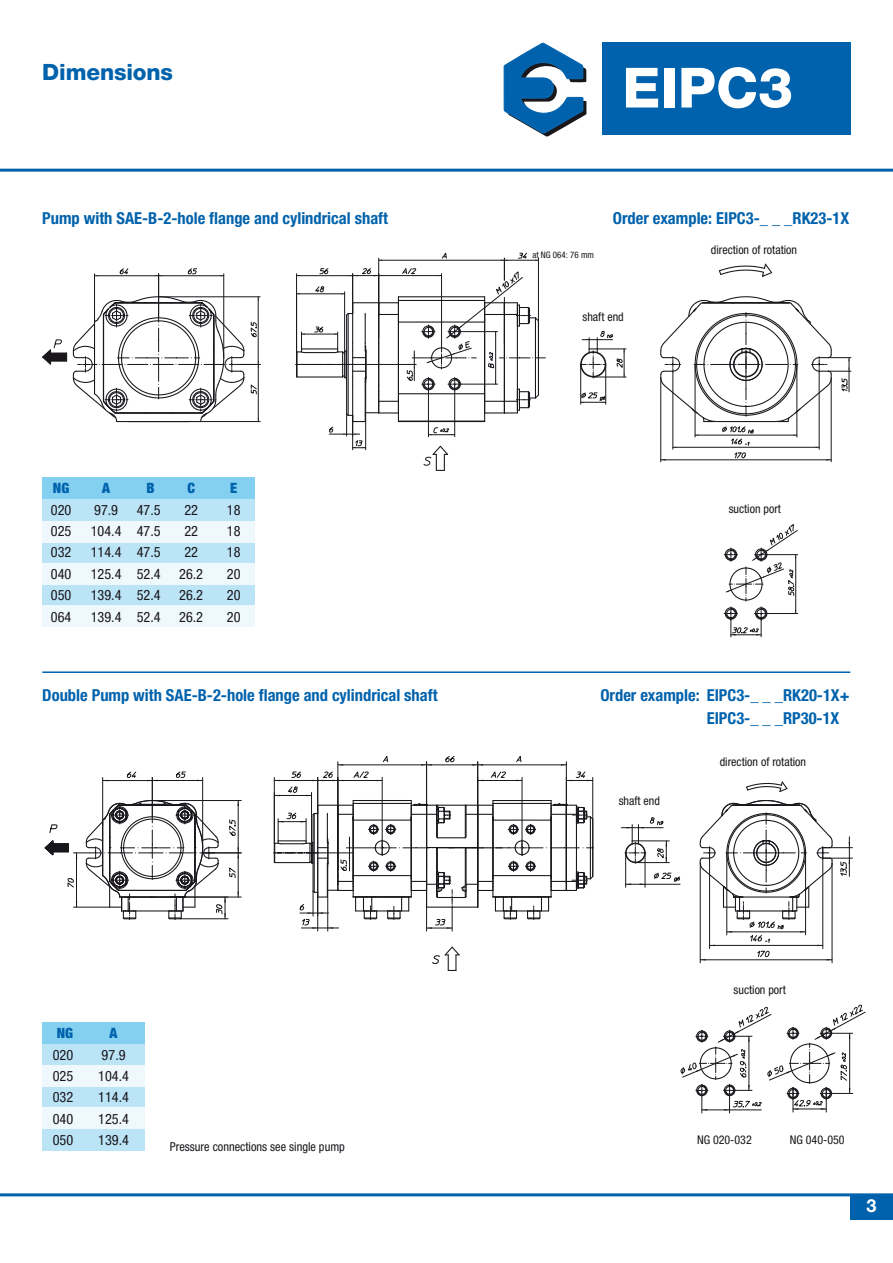
<style>
.page{position:relative;width:893px;height:1263px;background:#fff}
.page>*{position:absolute;margin:0;border:0;box-sizing:border-box;transform-origin:0 0}
.t1{font:800 55.5px "Helvetica Neue";color:#fff}
.t2{font:800 22.5px "Helvetica Neue";letter-spacing:-.005em;color:#0062ac}
.t3{font:700 18px "Helvetica Neue";color:#fff}
.t4{font:700 condensed 16.5px/23.2px "Helvetica Neue";color:#0062ac}
.t5{font:condensed 14.25px "Helvetica Neue";color:#1a171c}
.t6{font:900 condensed 14.25px "Helvetica Neue";color:#0062ac}
.t7{font:condensed 12.3px "Helvetica Neue";color:#1a171c}
.t8{font:condensed 12px "Helvetica Neue";color:#1a171c}
.t9{font:condensed 9px "Helvetica Neue";color:#1a171c}
</style>
<div class="page">
<svg style="left:746px;top:781px;width:42px;height:11px"></svg>
<svg style="left:432px;top:946px;width:28px;height:25px"></svg>
<hr style="left:171px;top:897px;width:70px;height:1px;background:#1a171c">
<hr style="left:102px;top:777px;width:1px;height:48px;background:#1a171c">
<hr style="left:103px;top:780px;width:49px;height:1px;background:#1a171c">
<svg style="left:126px;top:771px;width:11px;height:7px"></svg>
<hr style="left:700px;top:863px;width:1px;height:100px;background:#1a171c">
<hr style="left:832px;top:863px;width:1px;height:100px;background:#1a171c">
<hr style="left:700px;top:960px;width:132px;height:1px;background:#1a171c">
<svg style="left:680px;top:1004px;width:186px;height:109px"></svg>
<svg style="left:273px;top:756px;width:321px;height:175px"></svg>
<hr style="left:638px;top:841px;width:31px;height:1px;background:#1a171c">
<hr style="left:635px;top:862px;width:34px;height:1px;background:#1a171c">
<svg style="left:621px;top:817px;width:46px;height:47px"></svg>
<hr style="left:625px;top:853px;width:1px;height:34px;background:#1a171c">
<hr style="left:645px;top:853px;width:1px;height:34px;background:#1a171c">
<hr style="left:645px;top:884px;width:35px;height:1px;background:#1a171c">
<svg style="left:626px;top:883px;width:19px;height:2px"></svg>
<svg style="left:654px;top:872px;width:26px;height:10px"></svg>
<hr style="left:152px;top:777px;width:1px;height:39px;background:#1a171c">
<hr style="left:202px;top:777px;width:1px;height:71px;background:#1a171c">
<hr style="left:152px;top:780px;width:51px;height:1px;background:#1a171c">
<svg style="left:175px;top:771px;width:11px;height:7px"></svg>
<hr style="left:152px;top:800px;width:89px;height:1px;background:#1a171c">
<hr style="left:205px;top:853px;width:36px;height:1px;background:#1a171c">
<svg style="left:44px;top:799px;width:195px;height:121px"></svg>
<svg style="left:699px;top:800px;width:153px;height:160px"></svg>
<svg style="left:719px;top:263px;width:53px;height:14px"></svg>
<svg style="left:724px;top:607px;width:44px;height:30px"></svg>
<hr style="left:660px;top:378px;width:1px;height:84px;background:#1a171c">
<hr style="left:831px;top:378px;width:1px;height:84px;background:#1a171c">
<hr style="left:94px;top:274px;width:1px;height:48px;background:#1a171c">
<hr style="left:95px;top:275px;width:64px;height:1px;background:#1a171c">
<svg style="left:119px;top:268px;width:10px;height:7px"></svg>
<hr style="left:768px;top:613px;width:30px;height:1px;background:#1a171c">
<hr style="left:795px;top:555px;width:1px;height:59px;background:#1a171c">
<svg style="left:724px;top:524px;width:74px;height:77px"></svg>
<svg style="left:295px;top:252px;width:250px;height:219px"></svg>
<svg style="left:580px;top:331px;width:46px;height:47px"></svg>
<hr style="left:605px;top:364px;width:1px;height:40px;background:#1a171c">
<hr style="left:580px;top:364px;width:1px;height:40px;background:#1a171c">
<svg style="left:581px;top:392px;width:25px;height:11px"></svg>
<svg style="left:660px;top:296px;width:191px;height:165px"></svg>
<hr style="left:223px;top:274px;width:1px;height:84px;background:#1a171c">
<hr style="left:158px;top:274px;width:1px;height:43px;background:#1a171c">
<hr style="left:159px;top:275px;width:65px;height:1px;background:#1a171c">
<svg style="left:187px;top:268px;width:10px;height:7px"></svg>
<svg style="left:42px;top:296px;width:218px;height:127px"></svg>
<div style="left:850px;top:1195px;width:42px;height:25px;background:#0062ac"></div>
<div style="left:602px;top:42px;width:248px;height:92px;background:#0062ac"></div>
<svg style="left:504px;top:43px;width:82px;height:94px"></svg>
<hr style="left:0;top:169px;width:892px;height:3px;background:#0062ac">
<hr style="left:0;top:1193px;width:892px;height:3px;background:#0062ac">
<hr style="left:42px;top:671px;width:808px;height:2px;background:#0062ac">
<div style="left:42px;top:1022px;width:102px;height:129px;background:#bce4f7"></div>
<div style="left:42px;top:1022px;width:102px;height:21px;background:#83d0f0"></div>
<div style="left:42px;top:1065px;width:102px;height:22px;background:#eff8fd"></div>
<div style="left:42px;top:1107px;width:102px;height:22px;background:#eff8fd"></div>
<div style="left:42px;top:477px;width:213px;height:129px;background:#bce4f7"></div>
<div style="left:42px;top:477px;width:213px;height:22px;background:#83d0f0"></div>
<div style="left:42px;top:521px;width:213px;height:21px;background:#eff8fd"></div>
<div style="left:42px;top:563px;width:213px;height:21px;background:#eff8fd"></div>
<div style="left:42px;top:605px;width:213px;height:21px;background:#eff8fd"></div>
<h2 class="t2" style="left:42px;top:64px;width:132px">Dimensions</h2>
<h1 class="t1" style="left:622px;top:68px;width:172px">EIPC3</h1>
<p class="t4" style="left:42px;top:208px;width:347px">Pump with SAE-B-2-hole flange and cylindrical shaft</p>
<p class="t4" style="left:613px;top:208px;width:238px">Order example: EIPC3-_ _ _RK23-1X</p>
<p class="t6" style="left:53px;top:483px;width:18px">NG</p>
<p class="t6" style="left:102px;top:483px;width:9px">A</p>
<p class="t6" style="left:146px;top:483px;width:10px">B</p>
<p class="t6" style="left:187px;top:483px;width:9px">C</p>
<p class="t6" style="left:230px;top:483px;width:9px">E</p>
<p class="t5" style="left:51px;top:505px;width:22px">020</p>
<p class="t5" style="left:94px;top:505px;width:25px">97.9</p>
<p class="t5" style="left:137px;top:505px;width:25px">47.5</p>
<p class="t5" style="left:184px;top:505px;width:15px">22</p>
<p class="t5" style="left:227px;top:505px;width:15px">18</p>
<p class="t5" style="left:51px;top:526px;width:22px">025</p>
<p class="t5" style="left:91px;top:526px;width:71px">104.4 47.5</p>
<p class="t5" style="left:184px;top:526px;width:15px">22</p>
<p class="t5" style="left:227px;top:526px;width:15px">18</p>
<p class="t5" style="left:51px;top:547px;width:22px">032</p>
<p class="t5" style="left:91px;top:547px;width:71px">114.4 47.5</p>
<p class="t5" style="left:184px;top:547px;width:15px">22</p>
<p class="t5" style="left:227px;top:547px;width:15px">18</p>
<p class="t5" style="left:51px;top:569px;width:22px">040</p>
<p class="t5" style="left:91px;top:569px;width:71px">125.4 52.4</p>
<p class="t5" style="left:179px;top:569px;width:25px">26.2</p>
<p class="t5" style="left:227px;top:569px;width:15px">20</p>
<p class="t5" style="left:51px;top:590px;width:22px">050</p>
<p class="t5" style="left:91px;top:590px;width:71px">139.4 52.4</p>
<p class="t5" style="left:179px;top:590px;width:25px">26.2</p>
<p class="t5" style="left:227px;top:590px;width:15px">20</p>
<p class="t5" style="left:51px;top:611px;width:22px">064</p>
<p class="t5" style="left:91px;top:611px;width:71px">139.4 52.4</p>
<p class="t5" style="left:179px;top:611px;width:25px">26.2</p>
<p class="t5" style="left:227px;top:611px;width:15px">20</p>
<p class="t4" style="left:42px;top:685px;width:397px">Double Pump with SAE-B-2-hole flange and cylindrical shaft</p>
<p class="t9" style="left:532px;top:252px;width:63px">at NG 064: 76 mm</p>
<p class="t8" style="left:582px;top:312px;width:43px">shaft end</p>
<p class="t8" style="left:711px;top:246px;width:88px">direction of rotation</p>
<p class="t8" style="left:729px;top:505px;width:54px">suction port</p>
<p class="t4" style="left:707px;top:685px;width:144px;text-indent:-106px">Order example: EIPC3-_ _ _RK20-1X+<br>EIPC3-_ _ _RP30-1X</p>
<p class="t8" style="left:619px;top:796px;width:43px">shaft end</p>
<p class="t8" style="left:720px;top:757px;width:88px">direction of rotation</p>
<p class="t8" style="left:733px;top:985px;width:54px">suction port</p>
<p class="t6" style="left:57px;top:1028px;width:18px">NG</p>
<p class="t6" style="left:110px;top:1028px;width:9px">A</p>
<p class="t5" style="left:53px;top:1049px;width:22px">020</p>
<p class="t5" style="left:102px;top:1049px;width:25px">97.9</p>
<p class="t5" style="left:53px;top:1071px;width:22px">025</p>
<p class="t5" style="left:98px;top:1071px;width:32px">104.4</p>
<p class="t5" style="left:53px;top:1092px;width:22px">032</p>
<p class="t5" style="left:98px;top:1092px;width:32px">114.4</p>
<p class="t5" style="left:53px;top:1113px;width:22px">040</p>
<p class="t5" style="left:98px;top:1113px;width:32px">125.4</p>
<p class="t5" style="left:53px;top:1135px;width:22px">050</p>
<p class="t5" style="left:98px;top:1135px;width:32px">139.4</p>
<p class="t8" style="left:697px;top:1135px;width:56px">NG 020-032</p>
<p class="t8" style="left:790px;top:1135px;width:56px">NG 040-050</p>
<p class="t7" style="left:170px;top:1142px;width:177px">Pressure connections see single pump</p>
<p class="t3" style="left:866px;top:1200px;width:12px">3</p>
</div>
